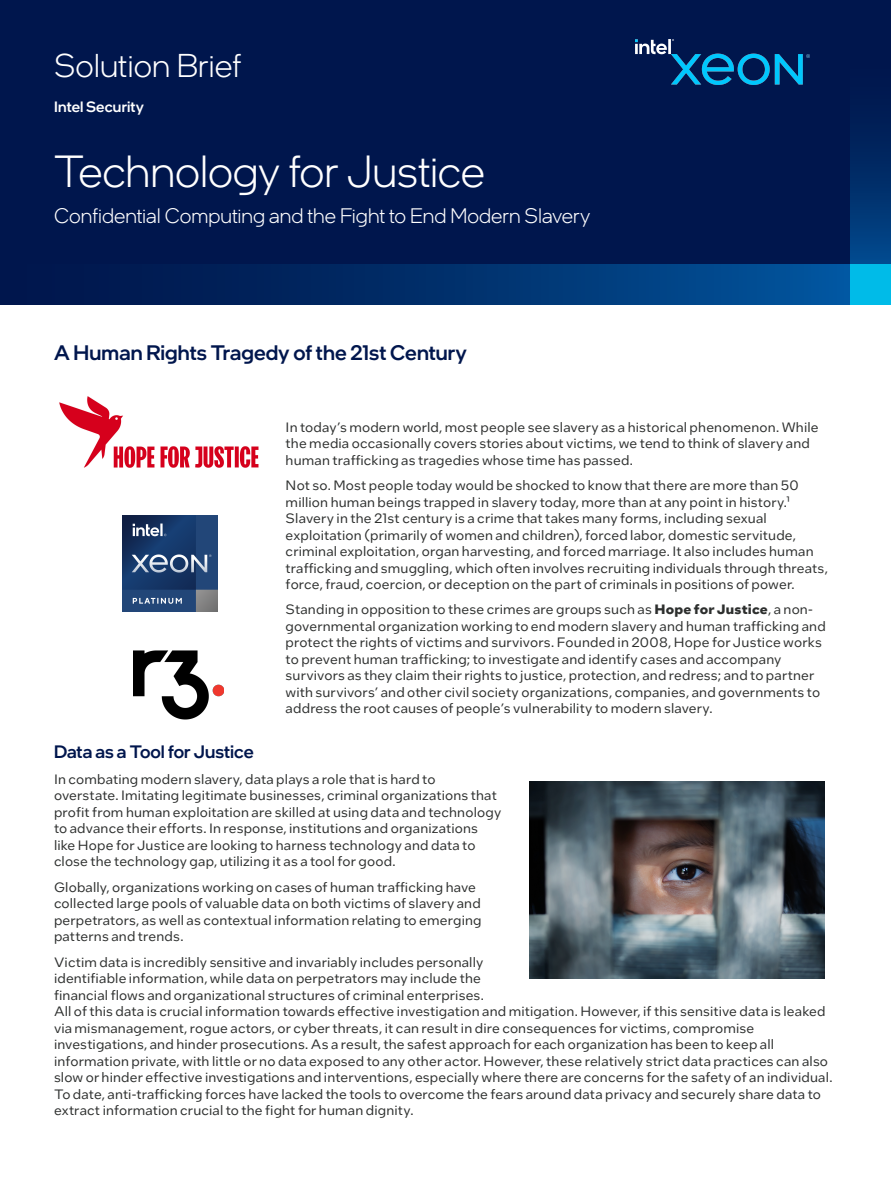
<style>
.page{position:relative;width:891px;height:1188px;background:#fff}
.page>*{position:absolute;margin:0;border:0;box-sizing:border-box;transform-origin:0 0}
.Main_Title{font:300 45px "Intel One Display";letter-spacing:-.005em;color:#fff}
.PgTtlLft_-Page_Title{font:300 33px "Intel One Display";color:#fff}
.Main_Title-2{font:300 21px "Intel One Display";color:#fff}
.ProdName_-_Product_N{font:500 21px "Intel One Display";letter-spacing:.005em;color:#00164d}
.MainCopy___Caption{font:500 18px "Intel One Display";color:#00164d}
.Mini_Header{font:500 15px "Intel One Display";letter-spacing:.005em;color:#fff}
.MainCopy___Caption-2{font:13.5px/16.5px "Intel One Text";letter-spacing:.01em;color:#2d2f2e}
.s1{font-weight:700}
</style>
<div class="page">
<div style="left:0;top:0;width:891px;height:305px;background:#00164d"></div>
<img style="left:529px;top:782px;width:296px;height:197px">
<img style="left:122px;top:515px;width:96px;height:96px">
<img style="left:59px;top:396px;width:200px;height:72px">
<img style="left:134px;top:650px;width:89px;height:70px">
<div style="left:0;top:264px;width:891px;height:41px;background:linear-gradient(to right,#000f43,#01569e)"></div>
<svg style="left:850px;top:128px;width:41px;height:136px;background:#003370"></svg>
<div style="left:850px;top:264px;width:41px;height:41px;background:#00bbe8"></div>
<img style="left:636px;top:39px;width:173px;height:45px">
<p class="PgTtlLft_-Page_Title" style="left:54px;top:45px;width:189px">Solution Brief</p>
<p class="Mini_Header" style="left:54px;top:98px;width:91px">Intel Security</p>
<p class="Main_Title" style="left:54px;top:144px;width:432px">Technology for Justice</p>
<p class="Main_Title-2" style="left:54px;top:203px;width:538px">Confidential Computing and the Fight to End Modern Slavery</p>
<p class="ProdName_-_Product_N" style="left:54px;top:340px;width:415px">A Human Rights Tragedy of the 21st Century</p>
<p class="MainCopy___Caption-2" style="left:286px;top:418px;width:535px">In today’s modern world, most people see slavery as a historical phenomenon. While the media occasionally covers stories about victims, we tend to think of slavery and human trafficking as tragedies whose time has passed.</p>
<p class="MainCopy___Caption-2" style="left:286px;top:477px;width:544px">Not so. Most people today would be shocked to know that there are more than 50 million human beings trapped in slavery today, more than at any point in history.¹<br>Slavery in the 21st century is a crime that takes many forms, including sexual exploitation (primarily of women and children), forced labor, domestic servitude, criminal exploitation, organ harvesting, and forced marriage. It also includes human trafficking and smuggling, which often involves recruiting individuals through threats, force, fraud, coercion, or deception on the part of criminals in positions of power.</p>
<p class="MainCopy___Caption-2" style="left:286px;top:601px;width:542px">Standing in opposition to these crimes are groups such as <span class="s1">Hope for Justice</span>, a non&shy;governmental organization working to end modern slavery and human trafficking and protect the rights of victims and survivors. Founded in 2008, Hope for Justice works to prevent human trafficking; to investigate and identify cases and accompany survivors as they claim their rights to justice, protection, and redress; and to partner with survivors’ and other civil society organizations, companies, and governments to address the root causes of people’s vulnerability to modern slavery.</p>
<p class="MainCopy___Caption" style="left:54px;top:741px;width:201px">Data as a Tool for Justice</p>
<p class="MainCopy___Caption-2" style="left:54px;top:770px;width:449px">In combating modern slavery, data plays a role that is hard to overstate. Imitating legitimate businesses, criminal organizations that profit from human exploitation are skilled at using data and technology to advance their efforts. In response, institutions and organizations like Hope for Justice are looking to harness technology and data to close the technology gap, utilizing it as a tool for good.</p>
<p class="MainCopy___Caption-2" style="left:54px;top:878px;width:429px">Globally, organizations working on cases of human trafficking have collected large pools of valuable data on both victims of slavery and perpetrators, as well as contextual information relating to emerging patterns and trends.</p>
<p class="MainCopy___Caption-2" style="left:54px;top:953px;width:780px">Victim data is incredibly sensitive and invariably includes personally<br>identifiable information, while data on perpetrators may include the<br>financial flows and organizational structures of criminal enterprises.<br>All of this data is crucial information towards effective investigation and mitigation. However, if this sensitive data is leaked via mismanagement, rogue actors, or cyber threats, it can result in dire consequences for victims, compromise investigations, and hinder prosecutions. As a result, the safest approach for each organization has been to keep all information private, with little or no data exposed to any other actor. However, these relatively strict data practices can also slow or hinder effective investigations and interventions, especially where there are concerns for the safety of an individual.<br>To date, anti-trafficking forces have lacked the tools to overcome the fears around data privacy and securely share data to extract information crucial to the fight for human dignity.</p>
</div>
